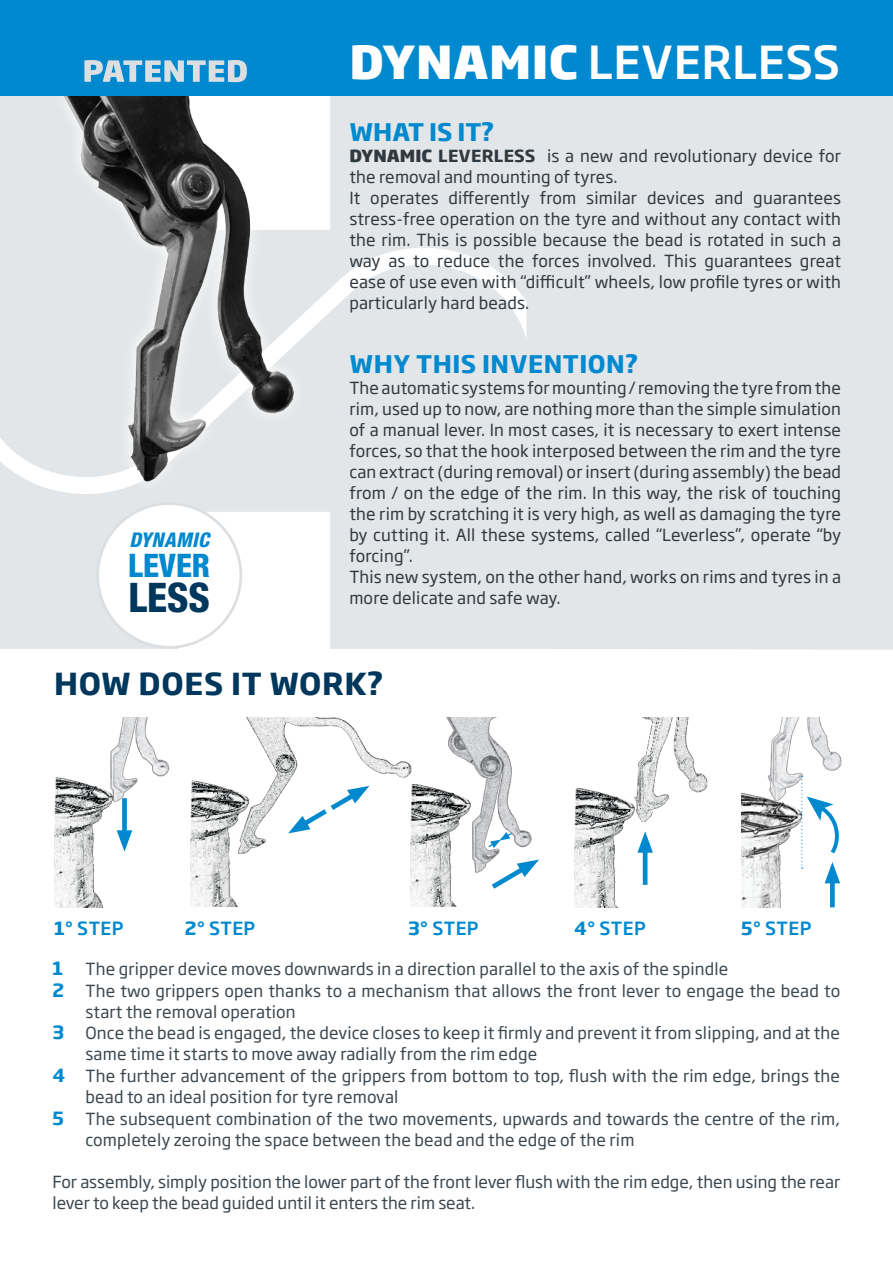
<style>
.page{position:relative;width:893px;height:1263px;background:#fff}
.page>*{position:absolute;margin:0;border:0;box-sizing:border-box;transform-origin:0 0}
.t1{font:500 45px "Soho Gothic Pro";letter-spacing:.01em;color:#fff}
.t2{font:800 condensed 40.8px "Helvetica Neue LT Std";color:#00375c}
.t3{font:800 condensed 32.55px "Helvetica Neue LT Std";color:#0089cf}
.t4{font:700 30px "Soho Gothic Pro";letter-spacing:.025em;color:#00375c}
.t5{font:700 24px "Soho Gothic Pro";letter-spacing:.02em;color:#0089cf}
.t6{font:italic 800 condensed 20.25px "Helvetica Neue LT Std";letter-spacing:.02em;color:#0089cf}
.t7{font:500 18px "Soho Gothic Pro";letter-spacing:.02em;color:#0089cf}
.t8{font:16.5px/21px "Soho Gothic Pro";letter-spacing:.01em;color:#313940}
.t9{font:16.5px/21px "Soho Gothic Pro";letter-spacing:.01em;color:#3d474e}
.t10{font:700 16.5px "Soho Gothic Pro";letter-spacing:.015em;color:#313940}
.s1{font-weight:800}
.s2{font-weight:700}
.s3{font-weight:700;font-size:18px;color:#0089cf}
</style>
<div class="page">
<div style="left:0;top:96px;width:893px;height:553px;background:#e3e6e8"></div>
<hr style="left:892px;top:909px;width:1px;height:300px;background:#e5e8eb">
<img style="left:411px;top:881px;width:45px;height:25px">
<img style="left:410px;top:718px;width:122px;height:163px">
<img style="left:638px;top:718px;width:70px;height:104px">
<img style="left:574px;top:768px;width:67px;height:139px">
<img style="left:770px;top:718px;width:72px;height:53px">
<img style="left:741px;top:770px;width:68px;height:137px">
<img style="left:190px;top:783px;width:56px;height:123px">
<img style="left:227px;top:718px;width:187px;height:135px">
<img style="left:54px;top:777px;width:63px;height:131px">
<img style="left:60px;top:718px;width:146px;height:93px">
<div style="left:122px;top:798px;width:5px;height:41px;background:#0089cf"></div>
<svg style="left:117px;top:830px;width:15px;height:22px"></svg>
<svg style="left:487px;top:832px;width:26px;height:16px"></svg>
<svg style="left:486px;top:859px;width:53px;height:30px"></svg>
<svg style="left:288px;top:786px;width:81px;height:47px"></svg>
<hr style="left:643px;top:844px;width:4px;height:41px;background:#0089cf">
<svg style="left:637px;top:831px;width:16px;height:22px"></svg>
<div style="left:830px;top:875px;width:5px;height:32px;background:#0089cf"></div>
<svg style="left:801px;top:776px;width:39px;height:107px"></svg>
<svg style="left:50px;top:96px;width:256px;height:398px;background:#e6e8ea"></svg>
<img style="left:63px;top:96px;width:251px;height:386px">
<div style="left:0;top:0;width:893px;height:96px;background:#0089cf"></div>
<svg style="left:84px;top:60px;width:163px;height:22px"></svg>
<div style="left:98px;top:504px;width:143px;height:143px;background:#fff;border-radius:50%"></div>
<div style="left:96px;top:502px;width:146px;height:147px;border:3px solid #dcdfe2;border-radius:50%"></div>
<h1 class="t1" style="left:349px;top:27px;width:492px"><span class="s1">DYNAMIC</span> LEVERLESS</h1>
<p class="t6" style="left:129px;top:527px;width:81px">DYNAMIC</p>
<h3 class="t3" style="left:128px;top:545px;width:83px">LEVER</h3>
<h2 class="t2" style="left:129px;top:572px;width:83px">LESS</h2>
<h3 class="t5" style="left:349px;top:113px;width:147px">WHAT IS IT?</h3>
<p class="t10" style="left:349px;top:143px;width:176px"><span class="s1">DYNAMIC</span> LEVERLESS</p>
<p class="t8" style="left:349px;top:145px;width:493px;text-indent:198px">is a new and revolutionary device for the removal and mounting of tyres.<br>It operates differently from similar devices and guarantees stress-free operation on the tyre and without any contact with the rim. This is possible because the bead is rotated in such a way as to reduce the forces involved. This guarantees great ease of use even with “difficult” wheels, low profile tyres or with particularly hard beads.</p>
<h3 class="t5" style="left:349px;top:345px;width:290px">WHY THIS INVENTION?</h3>
<p class="t8" style="left:349px;top:376px;width:493px">The automatic systems for mounting / removing the tyre from the rim, used up to now, are nothing more than the simple simulation of a manual lever. In most cases, it is necessary to exert intense forces, so that the hook interposed between the rim and the tyre can extract (during removal) or insert (during assembly) the bead from / on the edge of the rim. In this way, the risk of touching the rim by scratching it is very high, as well as damaging the tyre by cutting it. All these systems, called “Leverless”, operate “by forcing”.<br>This new system, on the other hand, works on rims and tyres in a more delicate and safe way.</p>
<h3 class="t4" style="left:54px;top:660px;width:331px">HOW DOES IT WORK?</h3>
<p class="t7" style="left:54px;top:914px;width:71px"><span class="s2">1°</span> STEP</p>
<p class="t7" style="left:185px;top:914px;width:72px"><span class="s2">2°</span> STEP</p>
<p class="t7" style="left:408px;top:914px;width:72px"><span class="s2">3°</span> STEP</p>
<p class="t7" style="left:574px;top:914px;width:73px"><span class="s2">4°</span> STEP</p>
<p class="t7" style="left:741px;top:914px;width:72px"><span class="s2">5°</span> STEP</p>
<p class="t9" style="left:52px;top:958px;width:677px"><span class="s3">1</span> The gripper device moves downwards in a direction parallel to the axis of the spindle</p>
<p class="t9" style="left:52px;top:979px;width:789px"><span class="s3">2</span> The two grippers open thanks to a mechanism that allows the front lever to engage the bead to</p>
<p class="t9" style="left:85px;top:1000px;width:212px">start the removal operation</p>
<p class="t9" style="left:52px;top:1022px;width:789px"><span class="s3">3</span> Once the bead is engaged, the device closes to keep it firmly and prevent it from slipping, and at the</p>
<p class="t9" style="left:85px;top:1043px;width:453px">same time it starts to move away radially from the rim edge</p>
<p class="t9" style="left:52px;top:1064px;width:789px"><span class="s3">4</span> The further advancement of the grippers from bottom to top, flush with the rim edge, brings the</p>
<p class="t9" style="left:85px;top:1085px;width:314px">bead to an ideal position for tyre removal</p>
<p class="t9" style="left:52px;top:1107px;width:789px"><span class="s3">5</span> The subsequent combination of the two movements, upwards and towards the centre of the rim,</p>
<p class="t9" style="left:85px;top:1128px;width:550px">completely zeroing the space between the bead and the edge of the rim</p>
<p class="t9" style="left:52px;top:1170px;width:789px">For assembly, simply position the lower part of the front lever flush with the rim edge, then using the rear lever to keep the bead guided until it enters the rim seat.</p>
</div>
